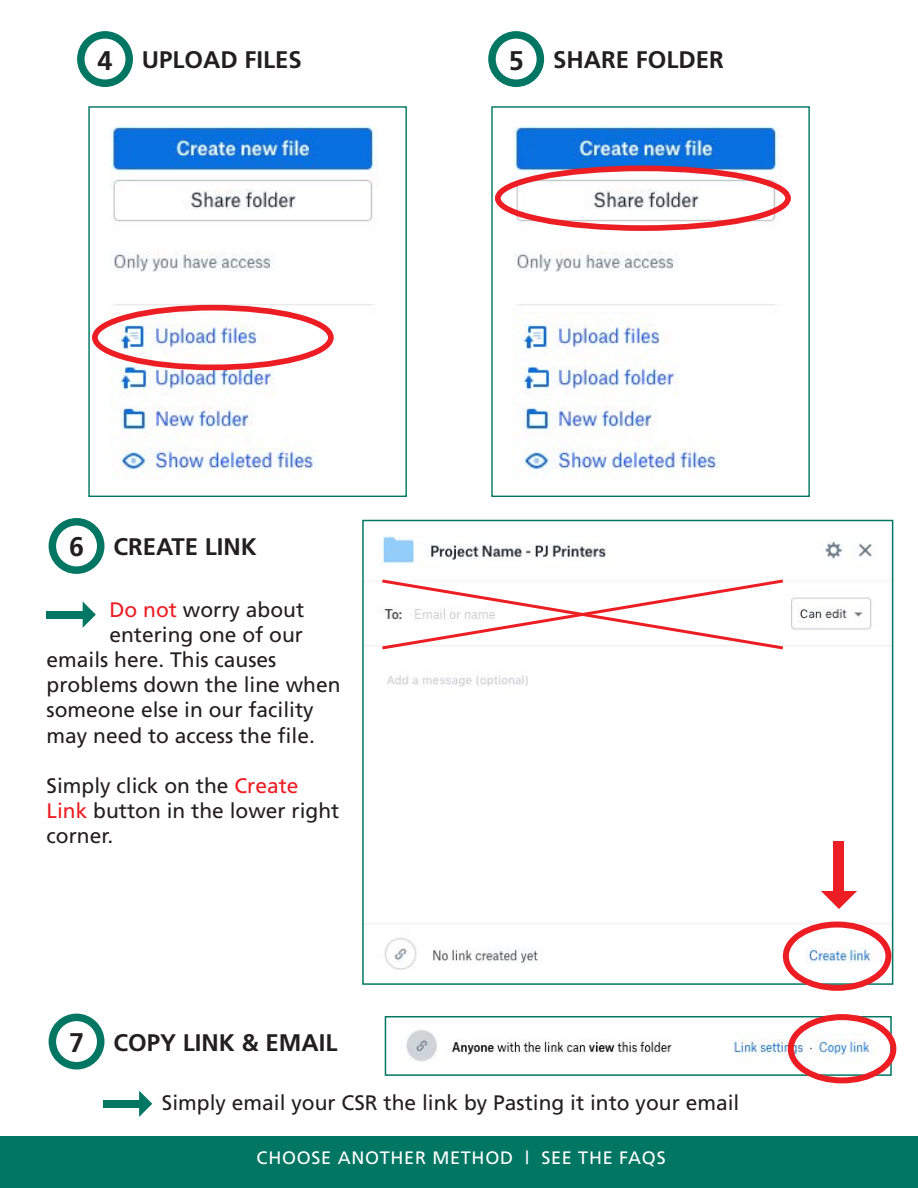
<style>
.page{position:relative;width:918px;height:1188px;background:#fff}
.page>*{position:absolute;margin:0;border:0;box-sizing:border-box;transform-origin:0 0}
.t1{font:700 27px "Frutiger";color:#231f20}
.t2{font:700 24px "Frutiger";color:#231f20}
.t3{font:21px/25.2px "Frutiger";color:#231f20}
.t4{font:18px "Frutiger";letter-spacing:.04em;color:#fff}
.s1{color:#ed1d24}
</style>
<div class="page">
<div style="left:0;top:1136px;width:918px;height:52px;background:#007663"></div>
<div style="left:77px;top:31px;width:56px;height:56px;border:8px solid #007663;border-radius:50%"></div>
<div style="left:49px;top:518px;width:55px;height:56px;border:8px solid #007663;border-radius:50%"></div>
<div style="left:49px;top:1014px;width:55px;height:56px;border:8px solid #007663;border-radius:50%"></div>
<div style="left:488px;top:31px;width:56px;height:56px;border:8px solid #007663;border-radius:50%"></div>
<img style="left:92px;top:126px;width:286px;height:353px">
<div style="left:88px;top:106px;width:319px;height:391px;border:1px solid #007663"></div>
<img style="left:495px;top:126px;width:296px;height:353px">
<div style="left:491px;top:106px;width:319px;height:391px;border:1px solid #007663"></div>
<div style="left:92px;top:305px;width:242px;height:65px;border:6px solid #ed1d24;border-radius:50%"></div>
<div style="left:495px;top:166px;width:296px;height:65px;border:6px solid #ed1d24;border-radius:50%"></div>
<img style="left:365px;top:536px;width:525px;height:446px">
<div style="left:362px;top:520px;width:531px;height:465px;border:2px solid #007663"></div>
<div style="left:47px;top:611px;width:41px;height:7px;background:#007663"></div>
<svg style="left:83px;top:602px;width:13px;height:26px"></svg>
<div style="left:783px;top:922px;width:108px;height:69px;border:6px solid #ed1d24;border-radius:50%"></div>
<div style="left:834px;top:841px;width:10px;height:57px;background:#ed1d24"></div>
<svg style="left:821px;top:891px;width:36px;height:18px"></svg>
<svg style="left:379px;top:578px;width:407px;height:73px"></svg>
<img style="left:406px;top:1019px;width:483px;height:54px">
<div style="left:385px;top:1016px;width:507px;height:60px;border:2px solid #007663"></div>
<div style="left:103px;top:1100px;width:41px;height:7px;background:#007663"></div>
<svg style="left:139px;top:1091px;width:13px;height:26px"></svg>
<div style="left:788px;top:1014px;width:108px;height:69px;border:6px solid #ed1d24;border-radius:50%"></div>
<p class="t1" style="left:98px;top:44px;width:17px">4</p>
<p class="t2" style="left:142px;top:46px;width:162px">UPLOAD FILES</p>
<p class="t1" style="left:509px;top:44px;width:17px">5</p>
<p class="t2" style="left:553px;top:46px;width:172px">SHARE FOLDER</p>
<p class="t1" style="left:69px;top:531px;width:17px">6</p>
<p class="t2" style="left:113px;top:533px;width:145px">CREATE LINK</p>
<p class="t3" style="left:109px;top:597px;width:196px"><span class="s1">Do not</span> worry about</p>
<p class="t3" style="left:109px;top:622px;width:195px">entering one of our</p>
<p class="t3" style="left:47px;top:647px;width:231px">emails here. This causes</p>
<p class="t3" style="left:47px;top:672px;width:296px">problems down the line when</p>
<p class="t3" style="left:47px;top:697px;width:269px">someone else in our facility</p>
<p class="t3" style="left:47px;top:723px;width:270px">may need to access the file.</p>
<p class="t3" style="left:47px;top:773px;width:294px">Simply click on the <span class="s1">Create<br>Link</span> button in the lower right corner.</p>
<p class="t1" style="left:69px;top:1027px;width:17px">7</p>
<p class="t2" style="left:113px;top:1028px;width:226px">COPY LINK &amp; EMAIL</p>
<p class="t3" style="left:162px;top:1090px;width:579px">Simply email your CSR the link by Pasting it into your email</p>
<p class="t4" style="left:257px;top:1147px;width:411px">CHOOSE ANOTHER METHOD | SEE THE FAQS</p>
</div>
